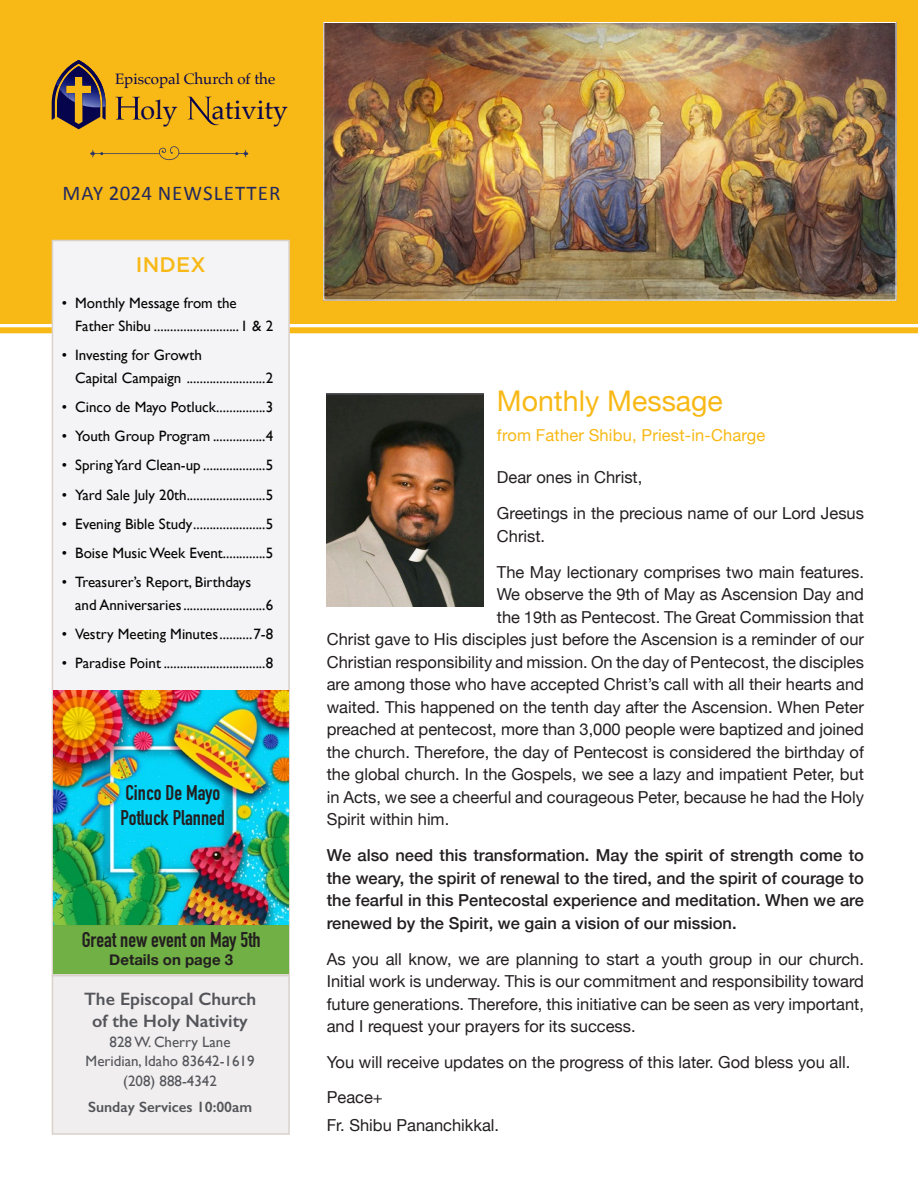
<style>
.page{position:relative;width:918px;height:1188px;background:#fff}
.page>*{position:absolute;margin:0;border:0;box-sizing:border-box;transform-origin:0 0}
.t1{font:28.5px "Helvetica Neue";color:#f8b916}
.t2{font:26.85px "Palatino";color:#07044e}
.t3{font:700 21px "DIN Condensed";color:#231f20}
.t4{font:21px "Calibri";letter-spacing:.05em;color:#23295f}
.t5{font:500 21px "Gotham";letter-spacing:.01em;color:#f8b916}
.t6{font:600 18px/21.6px "Gill Sans";color:#54555a;text-align:center}
.t7{font:16.5px/22.5px "Helvetica Neue";color:#231f20}
.t8{font:500 16.5px/22.5px "Helvetica Neue";color:#231f20;text-align:justify}
.t9{font:16.5px "Helvetica Neue";letter-spacing:.01em;color:#f8b916}
.t10{font:15.15px "Palatino";color:#07044e}
.t11{font:15px/22.5px "Gill Sans";color:#040503}
.t12{font:15px "Gill Sans";color:#54555a}
.t13{font:600 15px "Gill Sans";color:#54555a}
.t14{font:700 15px "Helvetica Neue";color:#231f20}
</style>
<div class="page">
<div style="left:0;top:0;width:918px;height:324px;background:#f8b916"></div>
<svg style="left:90px;top:146px;width:158px;height:14px"></svg>
<img style="left:325px;top:24px;width:569px;height:274px">
<div style="left:323px;top:22px;width:573px;height:278px;border:1px solid #fff"></div>
<div style="left:51px;top:973px;width:239px;height:162px;background:#f0eeef"></div>
<div style="left:0;top:327px;width:918px;height:6px;background:#f8b916"></div>
<div style="left:51px;top:239px;width:240px;height:533px;background:#f4f4f6"></div>
<div style="left:52px;top:771px;width:238px;height:205px;border:2px solid #dad1cb"></div>
<img style="left:327px;top:393px;width:156px;height:214px">
<img style="left:53px;top:690px;width:235px;height:235px">
<div style="left:53px;top:925px;width:235px;height:49px;background:#6dae3f"></div>
<svg style="left:123px;top:773px;width:99px;height:73px;background:#07d2f3"></svg>
<img style="left:52px;top:60px;width:812px;height:69px">
<p class="t10" style="left:115px;top:66px;width:162px">Episcopal Church of the</p>
<p class="t2" style="left:140px;top:88px;width:39px">oly</p>
<p class="t2" style="left:212px;top:88px;width:78px">ativity</p>
<p class="t4" style="left:62px;top:179px;width:219px">MAY 2024 NEWSLETTER</p>
<p class="t5" style="left:136px;top:253px;width:71px">INDEX</p>
<p class="t11" style="left:75px;top:292px;width:200px;text-indent:-14px">• Monthly Message from the<br>Father Shibu ..........................1 &amp; 2</p>
<p class="t11" style="left:75px;top:344px;width:200px;text-indent:-14px">• Investing for Growth<br>Capital Campaign ........................2</p>
<p class="t11" style="left:62px;top:395px;width:213px">• Cinco de Mayo Potluck...............3</p>
<p class="t11" style="left:62px;top:425px;width:213px">• Youth Group Program ................4</p>
<p class="t11" style="left:62px;top:454px;width:213px">• Spring Yard Clean-up ...................5</p>
<p class="t11" style="left:62px;top:483px;width:213px">• Yard Sale July 20th........................5</p>
<p class="t11" style="left:62px;top:512px;width:213px">• Evening Bible Study......................5</p>
<p class="t11" style="left:62px;top:542px;width:213px">• Boise Music Week Event.............5</p>
<p class="t11" style="left:75px;top:571px;width:200px;text-indent:-14px">• Treasurer’s Report, Birthdays and Anniversaries.........................6</p>
<p class="t11" style="left:62px;top:623px;width:213px">• Vestry Meeting Minutes..........7-8</p>
<p class="t11" style="left:62px;top:652px;width:213px">• Paradise Point ...............................8</p>
<p class="t3" style="left:125px;top:779px;width:96px">Cinco De Mayo</p>
<p class="t3" style="left:121px;top:804px;width:106px">Potluck Planned</p>
<p class="t3" style="left:82px;top:926px;width:181px">Great new event on May 5th</p>
<p class="t14" style="left:109px;top:948px;width:125px">Details on page 3</p>
<p class="t6" style="left:84px;top:988px;width:174px">The Episcopal Church of the Holy Nativity</p>
<p class="t12" style="left:110px;top:1033px;width:123px">828 W. Cherry Lane</p>
<p class="t12" style="left:86px;top:1052px;width:171px">Meridian, Idaho 83642-1619</p>
<p class="t12" style="left:123px;top:1072px;width:95px">(208) 888-4342</p>
<p class="t13" style="left:88px;top:1098px;width:166px">Sunday Services 10:00am</p>
<p class="t1" style="left:497px;top:380px;width:227px">Monthly Message</p>
<p class="t9" style="left:497px;top:424px;width:270px">from Father Shibu, Priest-in-Charge</p>
<p class="t7" style="left:497px;top:467px;width:147px">Dear ones in Christ,</p>
<p class="t7" style="left:497px;top:503px;width:369px">Greetings in the precious name of our Lord Jesus<br>Christ.</p>
<p class="t7" style="left:497px;top:562px;width:369px">The May lectionary comprises two main features.</p>
<p class="t7" style="left:497px;top:584px;width:369px">We observe the 9th of May as Ascension Day and</p>
<p class="t7" style="left:497px;top:607px;width:369px">the 19th as Pentecost. The Great Commission that</p>
<p class="t7" style="left:327px;top:629px;width:539px">Christ gave to His disciples just before the Ascension is a reminder of our</p>
<p class="t7" style="left:327px;top:652px;width:539px">Christian responsibility and mission. On the day of Pentecost, the disciples</p>
<p class="t7" style="left:327px;top:674px;width:539px">are among those who have accepted Christ’s call with all their hearts and</p>
<p class="t7" style="left:327px;top:697px;width:539px">waited. This happened on the tenth day after the Ascension. When Peter</p>
<p class="t7" style="left:327px;top:719px;width:539px">preached at pentecost, more than 3,000 people were baptized and joined</p>
<p class="t7" style="left:327px;top:742px;width:539px">the church. Therefore, the day of Pentecost is considered the birthday of</p>
<p class="t7" style="left:327px;top:764px;width:539px">the global church. In the Gospels, we see a lazy and impatient Peter, but</p>
<p class="t7" style="left:327px;top:787px;width:539px">in Acts, we see a cheerful and courageous Peter, because he had the Holy</p>
<p class="t7" style="left:327px;top:809px;width:124px">Spirit within him.</p>
<p class="t8" style="left:327px;top:843px;width:539px">We also need this transformation. May the spirit of strength come to the weary, the spirit of renewal to the tired, and the spirit of courage to the fearful in this Pentecostal experience and meditation. When we are renewed by the Spirit, we gain a vision of our mission.</p>
<p class="t7" style="left:327px;top:949px;width:539px;text-align:justify">As you all know, we are planning to start a youth group in our church.<br>Initial work is underway. This is our commitment and responsibility toward future generations. Therefore, this initiative can be seen as very important, and I request your prayers for its success.</p>
<p class="t7" style="left:327px;top:1052px;width:525px">You will receive updates on the progress of this later. God bless you all.</p>
<p class="t7" style="left:327px;top:1087px;width:58px">Peace+</p>
<p class="t7" style="left:327px;top:1114px;width:174px">Fr. Shibu Pananchikkal.</p>
</div>
